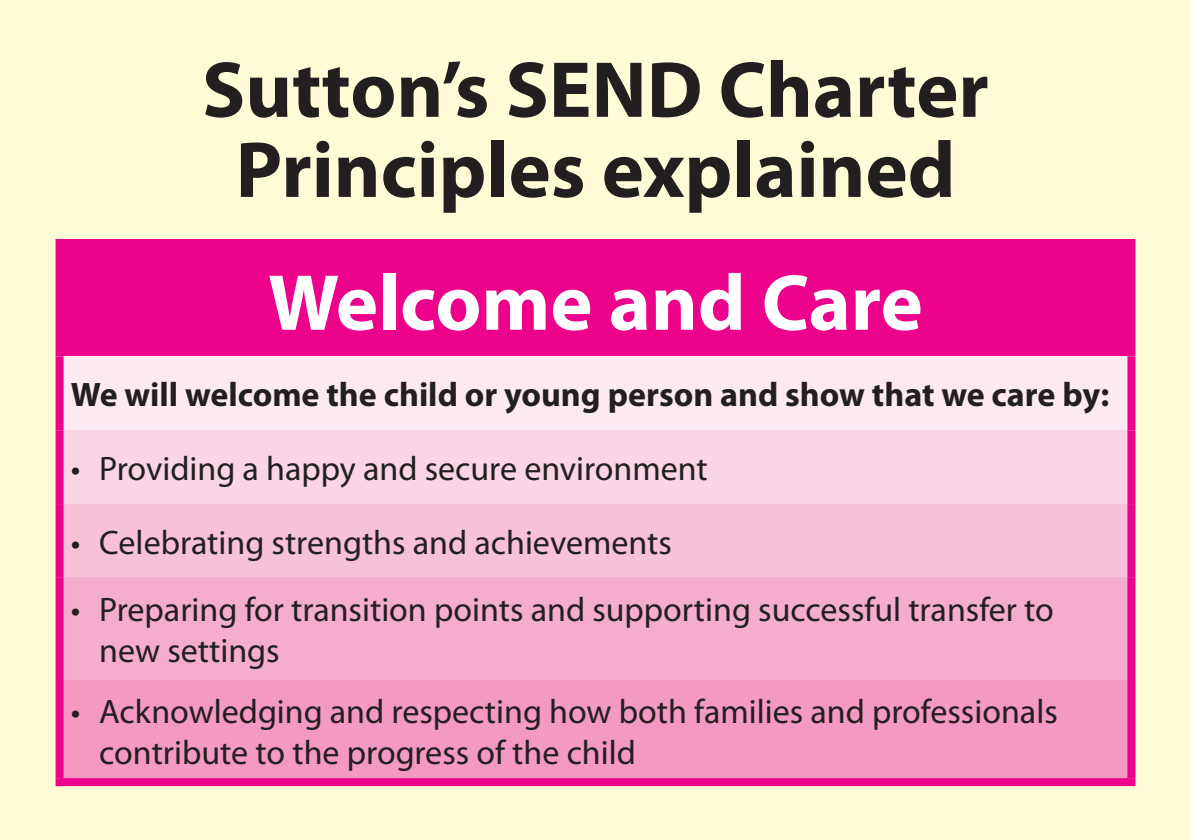
<style>
.page{position:relative;width:1191px;height:840px;background:#fff}
.page>*{position:absolute;margin:0;border:0;box-sizing:border-box;transform-origin:0 0}
.t1{font:700 80px/80px "Myriad Pro";color:#231f20;text-align:center}
.t2{font:700 80px "Myriad Pro";color:#fff}
.t3{font:34px/40.8px "Myriad Pro";color:#231f20}
.t4{font:700 34px "Myriad Pro";color:#231f20}
</style>
<div class="page">
<div style="left:0;top:0;width:1191px;height:839px;background:#fffbd6"></div>
<div style="left:60px;top:243px;width:1071px;height:113px;background:#ed028c"></div>
<div style="left:60px;top:356px;width:1071px;height:74px;background:#fce9f1"></div>
<div style="left:60px;top:430px;width:1071px;height:73px;background:#fad5e5"></div>
<div style="left:60px;top:503px;width:1071px;height:74px;background:#f7c1d9"></div>
<div style="left:60px;top:577px;width:1071px;height:102px;background:#f5adce"></div>
<div style="left:60px;top:679px;width:1071px;height:102px;background:#f499c2"></div>
<div style="left:56px;top:239px;width:1079px;height:8px;background:#ed028c"></div>
<div style="left:56px;top:247px;width:8px;height:109px;background:#ed028c"></div>
<div style="left:1127px;top:247px;width:8px;height:109px;background:#ed028c"></div>
<div style="left:56px;top:356px;width:8px;height:74px;background:#ed028c"></div>
<div style="left:1127px;top:356px;width:8px;height:74px;background:#ed028c"></div>
<div style="left:56px;top:430px;width:8px;height:73px;background:#ed028c"></div>
<div style="left:1127px;top:430px;width:8px;height:73px;background:#ed028c"></div>
<div style="left:56px;top:503px;width:8px;height:74px;background:#ed028c"></div>
<div style="left:1127px;top:503px;width:8px;height:74px;background:#ed028c"></div>
<div style="left:56px;top:577px;width:8px;height:102px;background:#ed028c"></div>
<div style="left:1127px;top:577px;width:8px;height:102px;background:#ed028c"></div>
<div style="left:56px;top:679px;width:8px;height:98px;background:#ed028c"></div>
<div style="left:1127px;top:679px;width:8px;height:98px;background:#ed028c"></div>
<svg style="left:56px;top:777px;width:1079px;height:8px;background:#ed1793"></svg>
<h1 class="t1" style="left:202px;top:47px;width:788px">Sutton’s SEND Charter<br>Principles explained</h1>
<h1 class="t2" style="left:268px;top:250px;width:656px">Welcome and Care</h1>
<p class="t4" style="left:71px;top:372px;width:1039px">We will welcome the child or young person and show that we care by:</p>
<p class="t3" style="left:71px;top:447px;width:638px">• Providing a happy and secure environment</p>
<p class="t3" style="left:71px;top:521px;width:602px">• Celebrating strengths and achievements</p>
<p class="t3" style="left:99px;top:588px;width:956px;text-indent:-28px">• Preparing for transition points and supporting successful transfer to new settings</p>
<p class="t3" style="left:99px;top:690px;width:960px;text-indent:-28px">• Acknowledging and respecting how both families and professionals contribute to the progress of the child</p>
</div>
